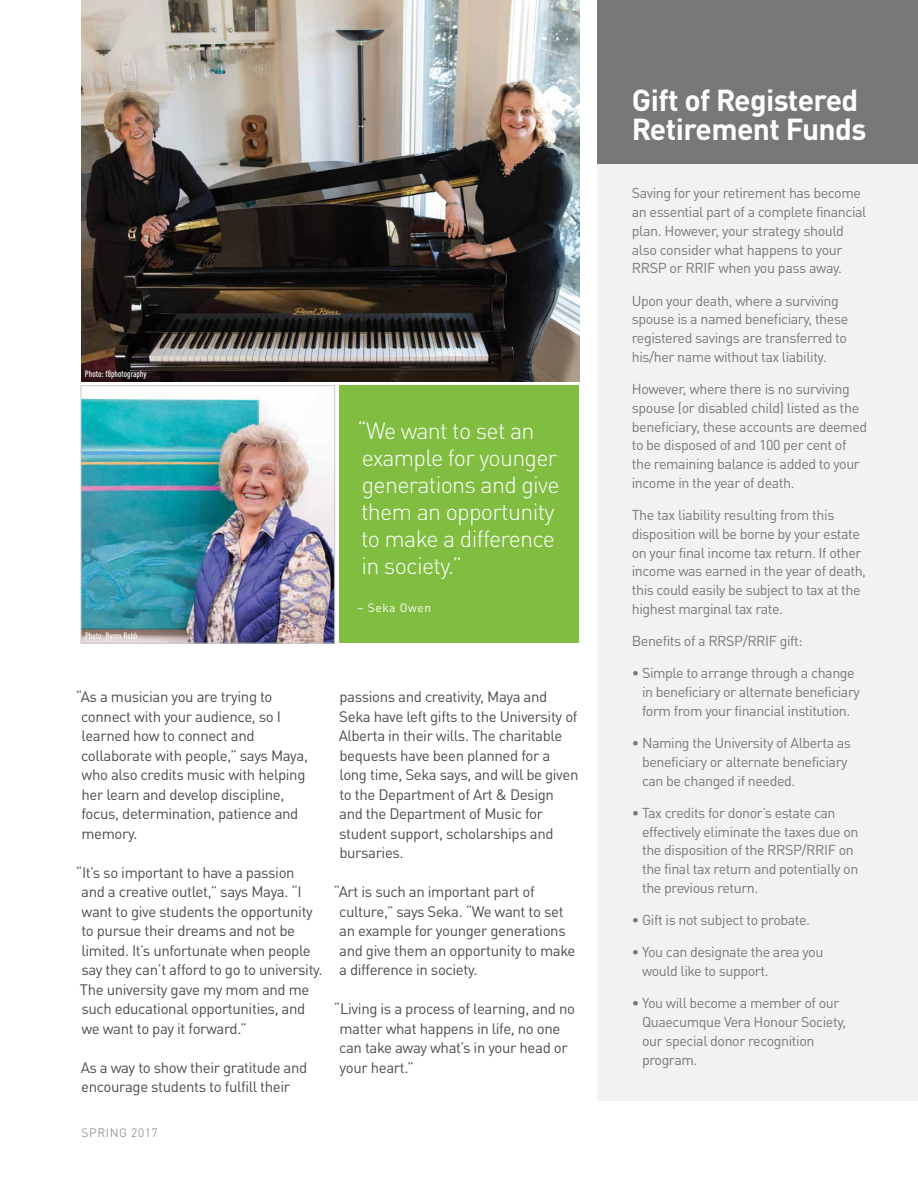
<style>
.page{position:relative;width:918px;height:1188px;background:#fff}
.page>*{position:absolute;margin:0;border:0;box-sizing:border-box;transform-origin:0 0}
.t1{font:700 30px/28.5px "DIN Pro";letter-spacing:-.02em;color:#fff}
.t2{font:300 23.25px/27px "DIN Pro";letter-spacing:-.03em;color:#fff}
.t3{font:15px/19.5px "DIN Pro";letter-spacing:-.025em;color:#4d4d4f}
.t4{font:14.25px/18.8px "DIN Pro";letter-spacing:-.03em;color:#78787a}
.t5{font:300 12px "DIN Pro";letter-spacing:.05em;color:#78787a}
.t6{font:12px "DIN Pro";letter-spacing:.05em;color:#fff}
.t7{font:500 condensed 9px "DIN Pro";color:#fff}
</style>
<div class="page">
<div style="left:597px;top:0;width:321px;height:1100px;background:#f3f2f1"></div>
<div style="left:597px;top:0;width:321px;height:163px;background:#78787a"></div>
<div style="left:339px;top:386px;width:240px;height:257px;background:#81bd41"></div>
<img style="left:81px;top:0;width:498px;height:382px">
<img style="left:83px;top:395px;width:250px;height:246px">
<div style="left:81px;top:386px;width:254px;height:257px;border:1px solid #c7c8ca"></div>
<p class="t7" style="left:85px;top:367px;width:63px">Photo: f8photography</p>
<p class="t7" style="left:85px;top:629px;width:54px">Photo: Byron Robb</p>
<h2 class="t2" style="left:357px;top:415px;width:204px">“We want to set an example for younger generations and give them an opportunity to make a difference in society.”</h2>
<p class="t6" style="left:357px;top:598px;width:75px">– Seka Owen</p>
<p class="t3" style="left:81px;top:685px;width:228px;text-indent:-5px">“As a musician you are trying to connect with your audience, so I learned how to connect and collaborate with people,” says Maya, who also credits music with helping her learn and develop discipline, focus, determination, patience and memory.</p>
<p class="t3" style="left:76px;top:861px;width:248px">“It’s so important to have a passion<br>and a creative outlet,” says Maya. “I want to give students the opportunity to pursue their dreams and not be limited. It’s unfortunate when people say they can’t afford to go to university.<br>The university gave my mom and me such educational opportunities, and<br>we want to pay it forward.”</p>
<p class="t3" style="left:81px;top:1056px;width:228px">As a way to show their gratitude and encourage students to fulfill their</p>
<p class="t5" style="left:82px;top:1123px;width:78px">SPRING 2017</p>
<p class="t3" style="left:339px;top:685px;width:241px">passions and creativity, Maya and<br>Seka have left gifts to the University of<br>Alberta in their wills. The charitable bequests have been planned for a long time, Seka says, and will be given to the Department of Art &amp; Design and the Department of Music for student support, scholarships and bursaries.</p>
<p class="t3" style="left:339px;top:880px;width:238px;text-indent:-5px">“Art is such an important part of culture,” says Seka. “We want to set an example for younger generations and give them an opportunity to make a difference in society.</p>
<p class="t3" style="left:339px;top:997px;width:237px;text-indent:-5px">“Living is a process of learning, and no matter what happens in life, no one can take away what’s in your head or your heart.”</p>
<h1 class="t1" style="left:632px;top:83px;width:236px">Gift of Registered<br>Retirement Funds</h1>
<p class="t4" style="left:632px;top:182px;width:236px">Saving for your retirement has become an essential part of a complete financial plan. However, your strategy should also consider what happens to your RRSP or RRIF when you pass away.</p>
<p class="t4" style="left:632px;top:290px;width:218px">Upon your death, where a surviving spouse is a named beneficiary, these registered savings are transferred to his/her name without tax liability.</p>
<p class="t4" style="left:632px;top:378px;width:237px">However, where there is no surviving spouse (or disabled child) listed as the beneficiary, these accounts are deemed to be disposed of and 100 per cent of the remaining balance is added to your income in the year of death.</p>
<p class="t4" style="left:632px;top:504px;width:236px">The tax liability resulting from this disposition will be borne by your estate on your final income tax return. If other income was earned in the year of death, this could easily be subject to tax at the highest marginal tax rate.</p>
<p class="t4" style="left:632px;top:630px;width:173px">Benefits of a RRSP/RRIF gift:</p>
<p class="t4" style="left:642px;top:662px;width:219px;text-indent:-10px">• Simple to arrange through a change in beneficiary or alternate beneficiary form from your financial institution.</p>
<p class="t4" style="left:642px;top:732px;width:210px;text-indent:-10px">• Naming the University of Alberta as beneficiary or alternate beneficiary can be changed if needed.</p>
<p class="t4" style="left:642px;top:802px;width:218px;text-indent:-10px">• Tax credits for donor’s estate can effectively eliminate the taxes due on the disposition of the RRSP/RRIF on the final tax return and potentially on the previous return.</p>
<p class="t4" style="left:632px;top:909px;width:180px">• Gift is not subject to probate.</p>
<p class="t4" style="left:642px;top:941px;width:183px;text-indent:-10px">• You can designate the area you would like to support.</p>
<p class="t4" style="left:642px;top:992px;width:206px;text-indent:-10px">• You will become a member of our<br>Quaecumque Vera Honour Society, our special donor recognition program.</p>
</div>
